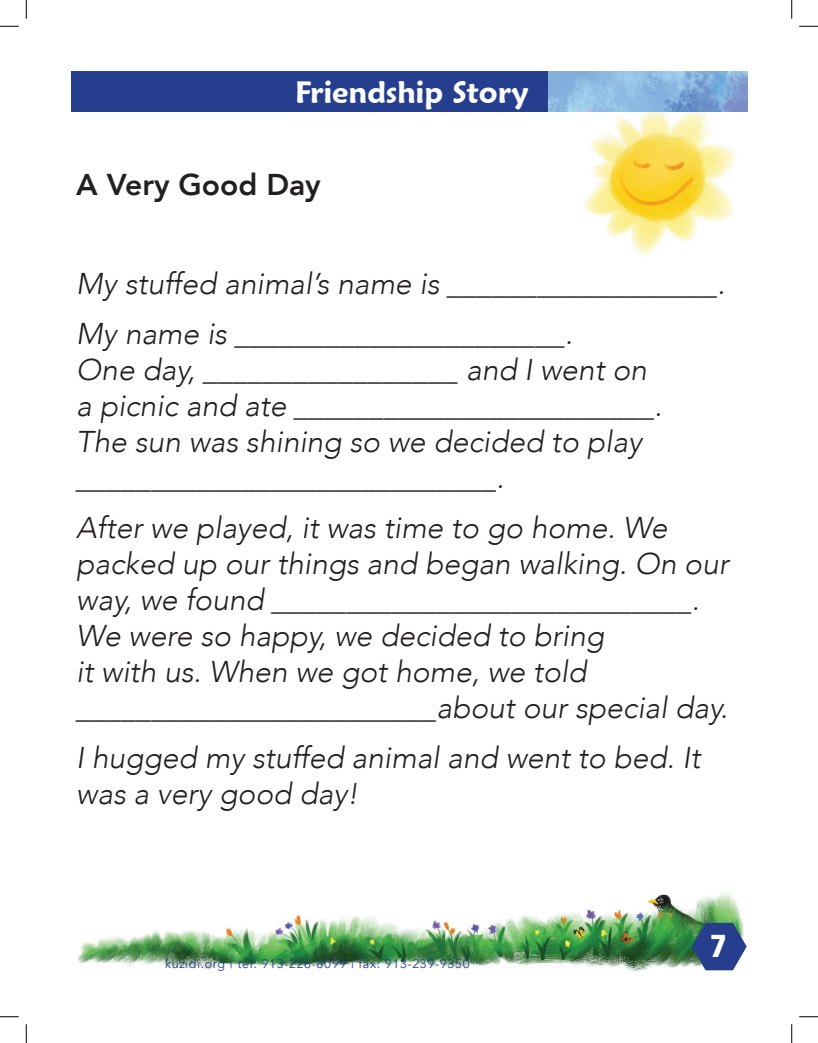
<style>
.page{position:relative;width:818px;height:1043px;background:#fff}
.page>*{position:absolute;margin:0;border:0;box-sizing:border-box;transform-origin:0 0}
.t1{font:800 condensed 33.75px "Abadi";color:#fff}
.t2{font:italic 300 30px/36px "Avenir";color:#231f20}
.t3{font:600 30px "Maiandra GD";color:#fff}
.t4{font:800 30px "Avenir";color:#231f20}
.t5{font:12.5px "Avenir";letter-spacing:.05em;color:#253f8e}
</style>
<div class="page">
<img style="left:584px;top:112px;width:152px;height:144px">
<div style="left:71px;top:71px;width:676px;height:41px;background:#253f8e"></div>
<img style="left:548px;top:71px;width:199px;height:41px">
<img style="left:77px;top:892px;width:666px;height:79px">
<svg style="left:691px;top:922px;width:55px;height:48px;background:#436091"></svg>
<svg style="left:0;top:25px;width:19px;height:2px"></svg>
<svg style="left:799px;top:25px;width:19px;height:2px"></svg>
<svg style="left:0;top:1016px;width:19px;height:1px"></svg>
<svg style="left:799px;top:1016px;width:19px;height:1px"></svg>
<svg style="left:25px;top:0;width:2px;height:19px"></svg>
<svg style="left:25px;top:1024px;width:2px;height:18px"></svg>
<svg style="left:791px;top:0;width:1px;height:19px"></svg>
<svg style="left:791px;top:1024px;width:1px;height:18px"></svg>
<p class="t3" style="left:295px;top:74px;width:235px">Friendship Story</p>
<p class="t4" style="left:76px;top:161px;width:246px">A Very Good Day</p>
<p class="t2" style="left:76px;top:259px;width:650px;line-height:49.8px">My stuffed animal’s name is __________________.<br>My name is ______________________.</p>
<p class="t2" style="left:76px;top:352px;width:587px">One day, _________________ and I went on a picnic and ate ________________________.<br>The sun was shining so we decided to play ____________________________.</p>
<p class="t2" style="left:76px;top:510px;width:654px">After we played, it was time to go home. We packed up our things and began walking. On our way, we found ____________________________.<br>We were so happy, we decided to bring<br>it with us. When we got home, we told ________________________about our special day.</p>
<p class="t2" style="left:76px;top:739px;width:625px">I hugged my stuffed animal and went to bed. It was a very good day!</p>
<p class="t5" style="left:165px;top:956px;width:306px">kuzidi.org | tel: 913-226-6099 | fax: 913-239-9350</p>
<p class="t1" style="left:710px;top:926px;width:19px">7</p>
</div>
